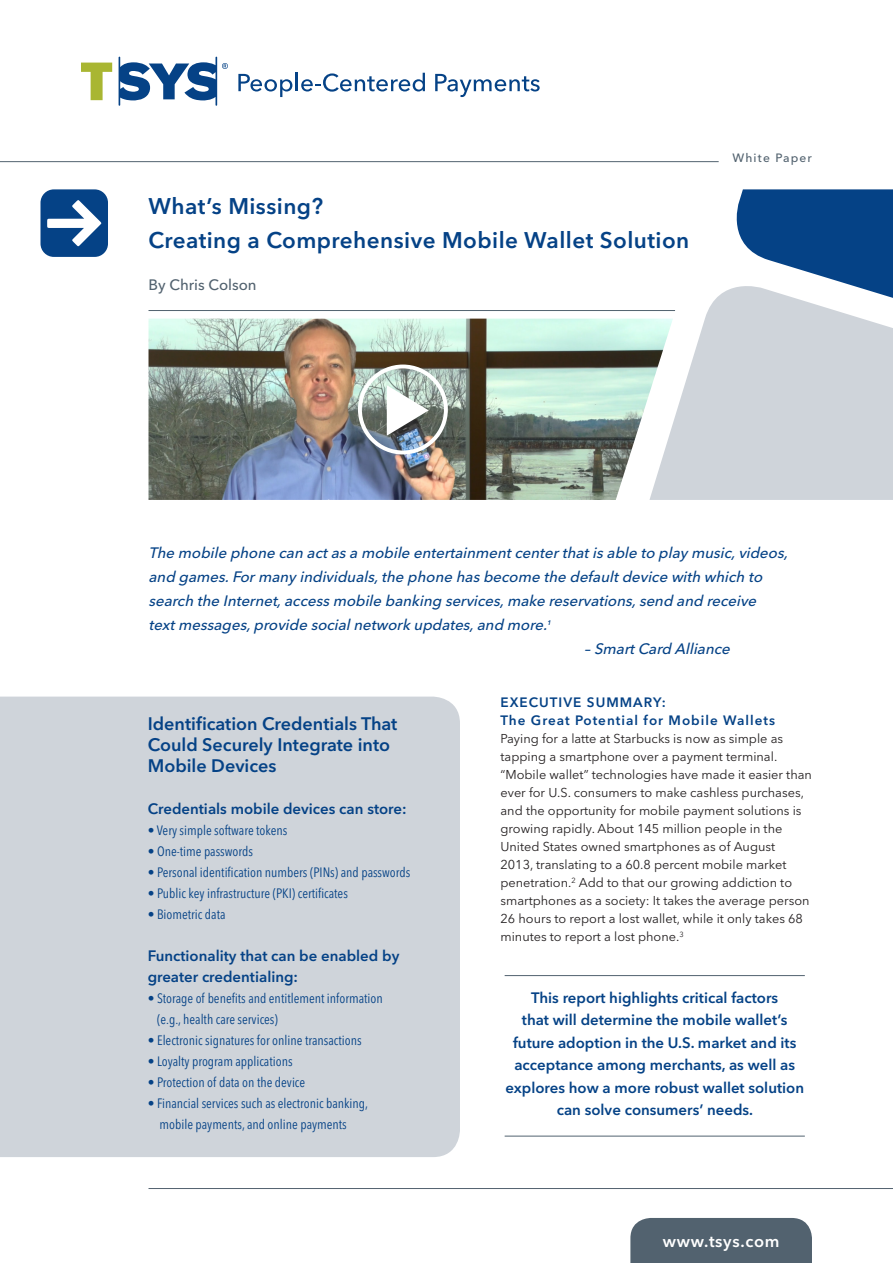
<style>
.page{position:relative;width:893px;height:1263px;background:#fff}
.page>*{position:absolute;margin:0;border:0;box-sizing:border-box;transform-origin:0 0}
.t1{font:600 22.5px "Avenir Next LT Pro";letter-spacing:.02em;color:#054286}
.Benefits_List_Copy{font:600 18px/21px "Avenir Next LT Pro";color:#054286}
.t2{font:600 16.5px "Avenir Next LT Pro";color:#fff}
.Cover_Product_Descri{font:italic 500 15px/24px "Avenir Next LT Pro";color:#054286}
.Cover_Product_Descri-2{font:600 15px/22.5px "Avenir Next LT Pro";color:#054286;text-align:center}
.Benefits_List_Copy-2{font:600 15px/21px "Avenir Next LT Pro";color:#054286}
.Cover_Product_Descri-3{font:500 15px "Avenir Next LT Pro";color:#52626f}
.Benefits_List_Copy-3{font:condensed 13.5px/21px "Avenir Next LT Pro";color:#054286}
.Body_Copy{font:600 13.5px/18px "Avenir Next LT Pro";letter-spacing:.075em;color:#054286}
.Body_Copy-2{font:12.75px/18px "Avenir Next LT Pro";color:#231f20}
.t3{font:500 12px "Avenir Next LT Pro";letter-spacing:.1em;color:#52626f}
</style>
<div class="page">
<svg style="left:238px;top:73px;width:187px;height:24px"></svg>
<svg style="left:435px;top:74px;width:105px;height:23px"></svg>
<svg style="left:81px;top:63px;width:31px;height:37px"></svg>
<svg style="left:119px;top:57px;width:109px;height:49px"></svg>
<hr style="left:505px;top:975px;width:300px;height:1px;background:#52626f">
<hr style="left:505px;top:1136px;width:300px;height:1px;background:#52626f">
<svg style="left:41px;top:189px;width:67px;height:68px"></svg>
<hr style="left:148px;top:1188px;width:745px;height:1px;background:#52626f">
<div style="left:630px;top:1218px;width:182px;height:45px;background:#52626f"></div>
<hr style="left:148px;top:310px;width:527px;height:1px;background:#52626f">
<svg style="left:649px;top:291px;width:244px;height:209px;background:#d4d8dd"></svg>
<svg style="left:725px;top:189px;width:168px;height:117px"></svg>
<hr style="left:0;top:161px;width:719px;height:1px;background:#52626f">
<div style="left:0;top:697px;width:460px;height:460px;background:#cfd4da"></div>
<img style="left:148px;top:319px;width:525px;height:181px">
<div style="left:358px;top:365px;width:90px;height:89px;border:4px solid #fff;border-radius:50%"></div>
<svg style="left:387px;top:385px;width:42px;height:51px"></svg>
<p class="t1" style="left:148px;top:193px;width:176px">What’s Missing?</p>
<p class="t1" style="left:148px;top:227px;width:542px">Creating a Comprehensive Mobile Wallet Solution</p>
<p class="Cover_Product_Descri-3" style="left:148px;top:276px;width:110px">By Chris Colson</p>
<p class="t3" style="left:732px;top:150px;width:81px">White Paper</p>
<p class="Cover_Product_Descri" style="left:148px;top:541px;width:644px">The mobile phone can actasa mobile entertainmentcenterthatisable to play music,videos, and games.Formany individuals,the phone hasbecome the defaultdevice with which to search the Internet,accessmobile banking services,make reservations,send and receive textmessages,provide socialnetwork updates,and more.<sup>1</sup></p>
<p class="Cover_Product_Descri" style="left:584px;top:637px;width:151px">–SmartCard Alliance</p>
<p class="Benefits_List_Copy" style="left:148px;top:713px;width:251px">Identification Credentials That<br>Could Securely Integrate into</p>
<p class="Benefits_List_Copy" style="left:148px;top:755px;width:130px">Mobile Devices</p>
<p class="Benefits_List_Copy-2" style="left:148px;top:798px;width:260px">Credentials mobile devices can store:</p>
<p class="Benefits_List_Copy-3" style="left:148px;top:820px;width:141px">• Very simple software tokens</p>
<p class="Benefits_List_Copy-3" style="left:148px;top:841px;width:107px">• One-time passwords</p>
<p class="Benefits_List_Copy-3" style="left:148px;top:862px;width:264px">• Personal identification numbers (PINs) and passwords</p>
<p class="Benefits_List_Copy-3" style="left:148px;top:883px;width:202px">• Public key infrastructure (PKI) certificates</p>
<p class="Benefits_List_Copy-3" style="left:148px;top:904px;width:79px">• Biometric data</p>
<p class="Benefits_List_Copy-2" style="left:148px;top:945px;width:253px">Functionality that can be enabled by greater credentialing:</p>
<p class="Benefits_List_Copy-3" style="left:157px;top:988px;width:227px;text-indent:-9px">• Storage of benefits and entitlement information (e.g., health care services)</p>
<p class="Benefits_List_Copy-3" style="left:148px;top:1030px;width:215px">• Electronic signatures for online transactions</p>
<p class="Benefits_List_Copy-3" style="left:148px;top:1051px;width:146px">• Loyalty program applications</p>
<p class="Benefits_List_Copy-3" style="left:148px;top:1072px;width:159px">• Protection of data on the device</p>
<p class="Benefits_List_Copy-3" style="left:160px;top:1093px;width:210px;text-indent:-12px">• Financial services such as electronic banking, mobile payments, and online payments</p>
<p class="Body_Copy" style="left:500px;top:693px;width:276px">EXECUTIVE SUMMARY:<br>The Great Potential for Mobile Wallets</p>
<p class="Body_Copy-2" style="left:500px;top:729px;width:313px">Paying for a latte at Starbucks is now as simple as tapping a smartphone over a payment terminal. “Mobile wallet” technologies have made it easier than ever for U.S. consumers to make cashless purchases, and the opportunity for mobile payment solutions is growing rapidly. About 145 million people in the</p>
<p class="Body_Copy-2" style="left:500px;top:837px;width:311px">United States owned smartphones as of August 2013, translating to a 60.8 percent mobile market penetration.<sup>2</sup> Add to that our growing addiction to smartphones as a society: It takes the average person 26 hours to report a lost wallet, while it only takes 68 minutes to report a lost phone.<sup>3</sup></p>
<p class="Cover_Product_Descri-2" style="left:505px;top:986px;width:300px">This report highlights critical factors<br>that will determine the mobile wallet’s future adoption in the U.S. market and its acceptance among merchants, as well as explores how a more robust wallet solution can solve consumers’ needs.</p>
<p class="t2" style="left:663px;top:1231px;width:118px">www.tsys.com</p>
</div>
